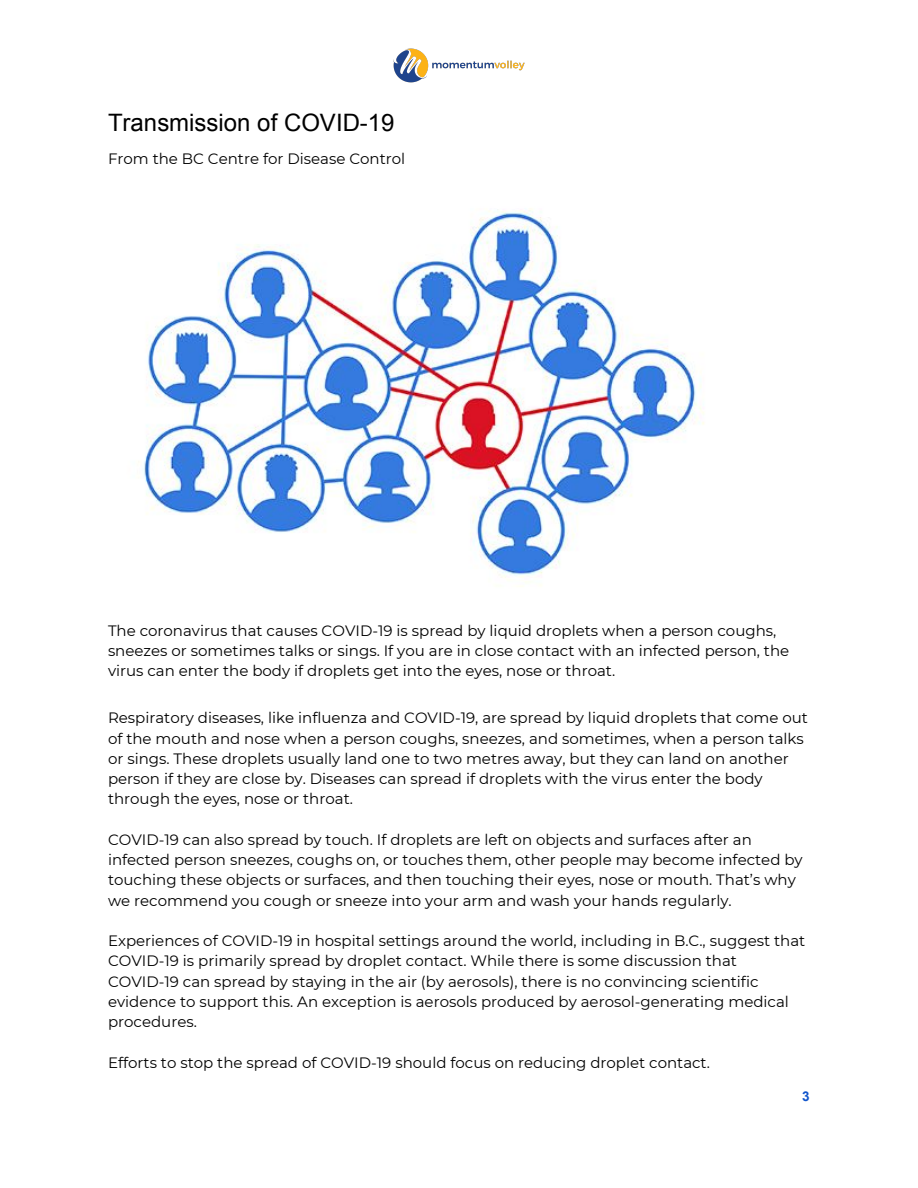
<style>
.page{position:relative;width:918px;height:1188px;background:#fff}
.page>*{position:absolute;margin:0;border:0;box-sizing:border-box;transform-origin:0 0}
.t1{font:24px "Arial";color:#000}
.t2{font:15px/20.2px "Montserrat";color:#000}
.t3{font:700 13.5px "Arial";color:#15c}
</style>
<div class="page">
<img style="left:393px;top:48px;width:132px;height:34px">
<img style="left:138px;top:208px;width:566px;height:379px">
<h1 class="t1" style="left:108px;top:109px;width:288px">Transmission of COVID-19</h1>
<p class="t2" style="left:108px;top:149px;width:299px">From the BC Centre for Disease Control</p>
<p class="t2" style="left:108px;top:620px;width:683px">The coronavirus that causes COVID-19 is spread by liquid droplets when a person coughs, sneezes or sometimes talks or sings. If you are in close contact with an infected person, the virus can enter the body if droplets get into the eyes, nose or throat.</p>
<p class="t2" style="left:108px;top:708px;width:702px">Respiratory diseases, like influenza and COVID-19, are spread by liquid droplets that come out of the mouth and nose when a person coughs, sneezes, and sometimes, when a person talks or sings. These droplets usually land one to two metres away, but they can land on another person if they are close by. Diseases can spread if droplets with the virus enter the body through the eyes, nose or throat.</p>
<p class="t2" style="left:108px;top:829px;width:696px">COVID-19 can also spread by touch. If droplets are left on objects and surfaces after an infected person sneezes, coughs on, or touches them, other people may become infected by touching these objects or surfaces, and then touching their eyes, nose or mouth. That’s why we recommend you cough or sneeze into your arm and wash your hands regularly.</p>
<p class="t2" style="left:108px;top:931px;width:699px">Experiences of COVID-19 in hospital settings around the world, including in B.C., suggest that COVID-19 is primarily spread by droplet contact. While there is some discussion that COVID-19 can spread by staying in the air (by aerosols), there is no convincing scientific evidence to support this. An exception is aerosols produced by aerosol-generating medical procedures.</p>
<p class="t2" style="left:108px;top:1052px;width:603px">Efforts to stop the spread of COVID-19 should focus on reducing droplet contact.</p>
<p class="t3" style="left:802px;top:1089px;width:9px">3</p>
</div>
